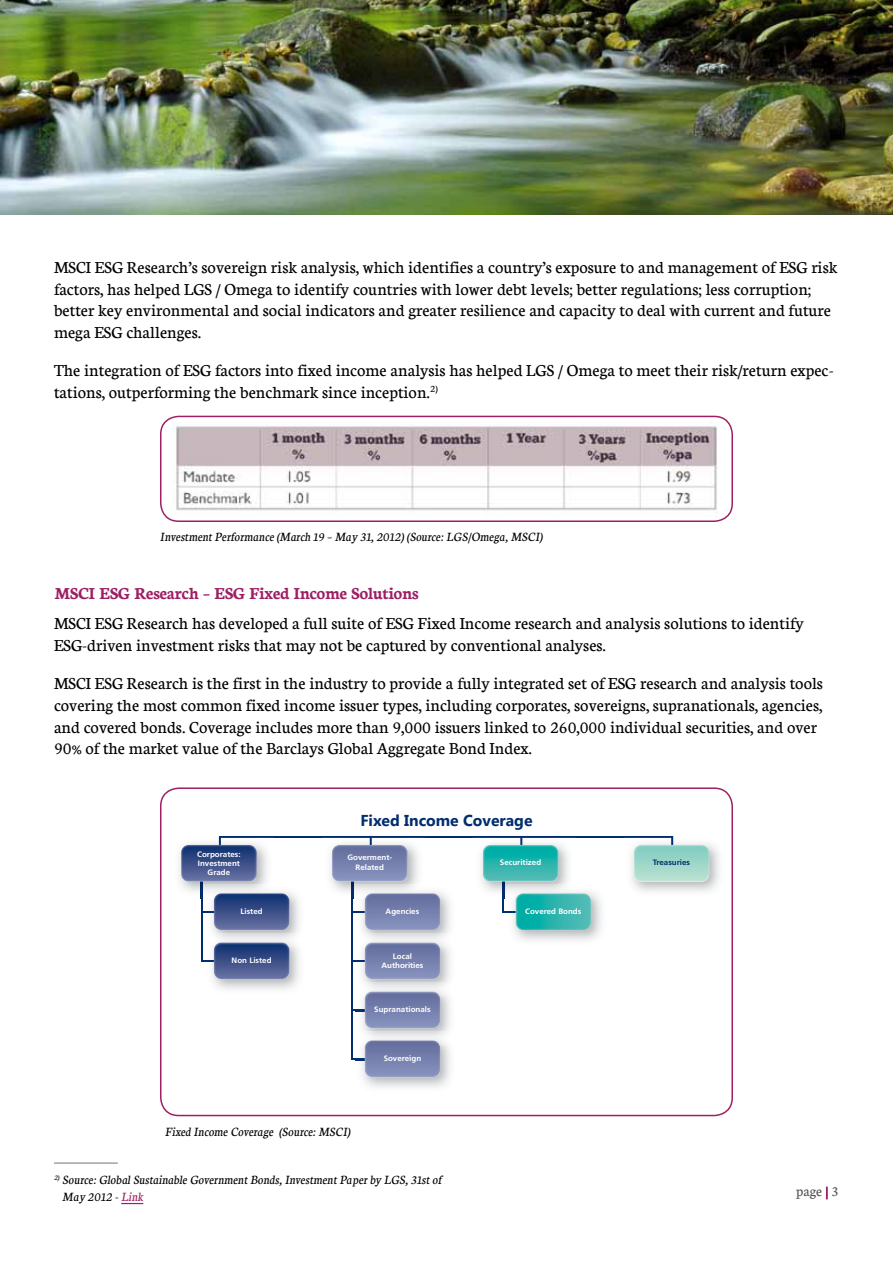
<style>
.page{position:relative;width:893px;height:1263px;background:#fff}
.page>*{position:absolute;margin:0;border:0;box-sizing:border-box;transform-origin:0 0}
.t1{font:18px/21.6px "Neuton";color:#000}
.t2{font:700 18px "Neuton";color:#9e1f63}
.t3{font:700 15.75px "Segoe UI";color:#002e6e}
.t4{font:15px "Neuton";color:#4f5052}
.t5{font:italic 13.5px/16.2px "Neuton";color:#000}
.t6{font:700 7.8px/9.3px "Frutiger LT Std";color:#fff;text-align:center}
.t7{font:700 7.8px "Frutiger LT Std";color:#002e6e}
.t8{font:italic 7.8px "Neuton";color:#000}
.s1{color:#9e1f63}
</style>
<div class="page">
<svg style="left:826px;top:1187px;width:2px;height:12px"></svg>
<svg style="left:121px;top:1203px;width:22px;height:1px"></svg>
<img style="left:173px;top:423px;width:545px;height:88px">
<div style="left:160px;top:416px;width:573px;height:106px;border:2px solid #9e1f63;border-radius:18px"></div>
<div style="left:160px;top:787px;width:573px;height:329px;border:2px solid #9e1f63;border-radius:18px"></div>
<hr style="left:54px;top:1163px;width:64px;height:1px;background:#333739">
<img style="left:0;top:0;width:893px;height:215px">
<hr style="left:220px;top:836px;width:453px;height:2px;background:#002e6e">
<hr style="left:201px;top:876px;width:2px;height:86px;background:#002e6e">
<hr style="left:352px;top:876px;width:1px;height:184px;background:#002e6e">
<hr style="left:502px;top:876px;width:2px;height:37px;background:#002e6e">
<hr style="left:202px;top:911px;width:24px;height:2px;background:#002e6e">
<hr style="left:202px;top:960px;width:24px;height:2px;background:#002e6e">
<hr style="left:352px;top:911px;width:24px;height:2px;background:#002e6e">
<hr style="left:503px;top:911px;width:24px;height:2px;background:#002e6e">
<hr style="left:352px;top:960px;width:24px;height:2px;background:#002e6e">
<hr style="left:352px;top:1009px;width:24px;height:2px;background:#002e6e">
<hr style="left:352px;top:1058px;width:24px;height:2px;background:#002e6e">
<img style="left:179px;top:836px;width:89px;height:62px">
<img style="left:221px;top:836px;width:53px;height:2px">
<svg style="left:201px;top:882px;width:1px;height:16px"></svg>
<svg style="left:219px;top:836px;width:2px;height:9px"></svg>
<img style="left:181px;top:845px;width:76px;height:37px">
<img style="left:330px;top:838px;width:89px;height:60px">
<img style="left:322px;top:837px;width:103px;height:1px">
<svg style="left:352px;top:882px;width:1px;height:16px"></svg>
<img style="left:332px;top:845px;width:75px;height:37px">
<img style="left:481px;top:838px;width:88px;height:60px">
<img style="left:473px;top:837px;width:102px;height:1px">
<svg style="left:502px;top:882px;width:2px;height:16px"></svg>
<img style="left:483px;top:845px;width:75px;height:37px">
<img style="left:624px;top:837px;width:47px;height:1px">
<svg style="left:671px;top:837px;width:2px;height:8px"></svg>
<img style="left:634px;top:845px;width:75px;height:37px">
<img style="left:212px;top:891px;width:88px;height:42px">
<img style="left:204px;top:884px;width:70px;height:14px">
<img style="left:214px;top:893px;width:75px;height:37px">
<img style="left:362px;top:891px;width:89px;height:42px">
<img style="left:355px;top:884px;width:70px;height:14px">
<img style="left:365px;top:893px;width:75px;height:37px">
<img style="left:212px;top:947px;width:88px;height:43px">
<img style="left:214px;top:942px;width:75px;height:37px">
<img style="left:362px;top:947px;width:89px;height:35px">
<img style="left:365px;top:942px;width:75px;height:37px">
<img style="left:355px;top:996px;width:96px;height:35px">
<svg style="left:355px;top:1009px;width:10px;height:2px"></svg>
<img style="left:365px;top:991px;width:75px;height:37px">
<img style="left:355px;top:1045px;width:96px;height:43px">
<svg style="left:355px;top:1058px;width:10px;height:2px"></svg>
<img style="left:365px;top:1040px;width:75px;height:37px">
<img style="left:513px;top:891px;width:89px;height:50px">
<img style="left:506px;top:884px;width:69px;height:14px">
<img style="left:516px;top:893px;width:75px;height:37px">
<p class="t1" style="left:54px;top:256px;width:785px">MSCI ESG Research’s sovereign risk analysis, which identifies a country’s exposure to and management of ESG risk factors, has helped LGS / Omega to identify countries with lower debt levels; better regulations; less corruption; better key environmental and social indicators and greater resilience and capacity to deal with current and future mega ESG challenges.</p>
<p class="t1" style="left:54px;top:359px;width:781px">The integration of ESG factors into fixed income analysis has helped LGS / Omega to meet their risk/return expec&shy;tations, outperforming the benchmark since inception.<sup>2)</sup></p>
<p class="t5" style="left:160px;top:528px;width:384px">Investment Performance (March 19 – May 31, 2012) (Source: LGS/Omega, MSCI)</p>
<p class="t2" style="left:55px;top:582px;width:365px">MSCI ESG Research – ESG Fixed Income Solutions</p>
<p class="t1" style="left:54px;top:612px;width:751px">MSCI ESG Research has developed a full suite of ESG Fixed Income research and analysis solutions to identify<br>ESG-driven investment risks that may not be captured by conventional analyses.</p>
<p class="t1" style="left:54px;top:672px;width:770px">MSCI ESG Research is the first in the industry to provide a fully integrated set of ESG research and analysis tools covering the most common fixed income issuer types, including corporates, sovereigns, supranationals, agencies, and covered bonds. Coverage includes more than 9,000 issuers linked to 260,000 individual securities, and over 90% of the market value of the Barclays Global Aggregate Bond Index.</p>
<p class="t3" style="left:360px;top:809px;width:174px">Fixed Income Coverage</p>
<p class="t6" style="left:197px;top:849px;width:45px">Corporates:<br>Investment<br>Grade</p>
<p class="t6" style="left:347px;top:853px;width:46px">Goverment-<br>Related</p>
<p class="t6" style="left:500px;top:858px;width:43px">Securitized</p>
<p class="t7" style="left:653px;top:858px;width:39px">Treasuries</p>
<p class="t6" style="left:241px;top:906px;width:24px">Listed</p>
<p class="t6" style="left:386px;top:906px;width:35px">Agencies</p>
<p class="t6" style="left:525px;top:906px;width:58px">Covered Bonds</p>
<p class="t6" style="left:232px;top:955px;width:41px">Non Listed</p>
<p class="t6" style="left:381px;top:951px;width:44px">Local<br>Authorities</p>
<p class="t6" style="left:374px;top:1004px;width:58px">Supranationals</p>
<p class="t5" style="left:165px;top:1123px;width:187px">Fixed Income Coverage (Source: MSCI)</p>
<p class="t6" style="left:384px;top:1053px;width:39px">Sovereign</p>
<p class="t8" style="left:54px;top:1172px;width:7px">2)</p>
<p class="t5" style="left:62px;top:1171px;width:381px">Source: Global Sustainable Government Bonds, Investment Paper by LGS, 31st of<br>May 2012 - <span class="s1">Link</span></p>
<p class="t4" style="left:796px;top:1182px;width:44px">page 3</p>
</div>
